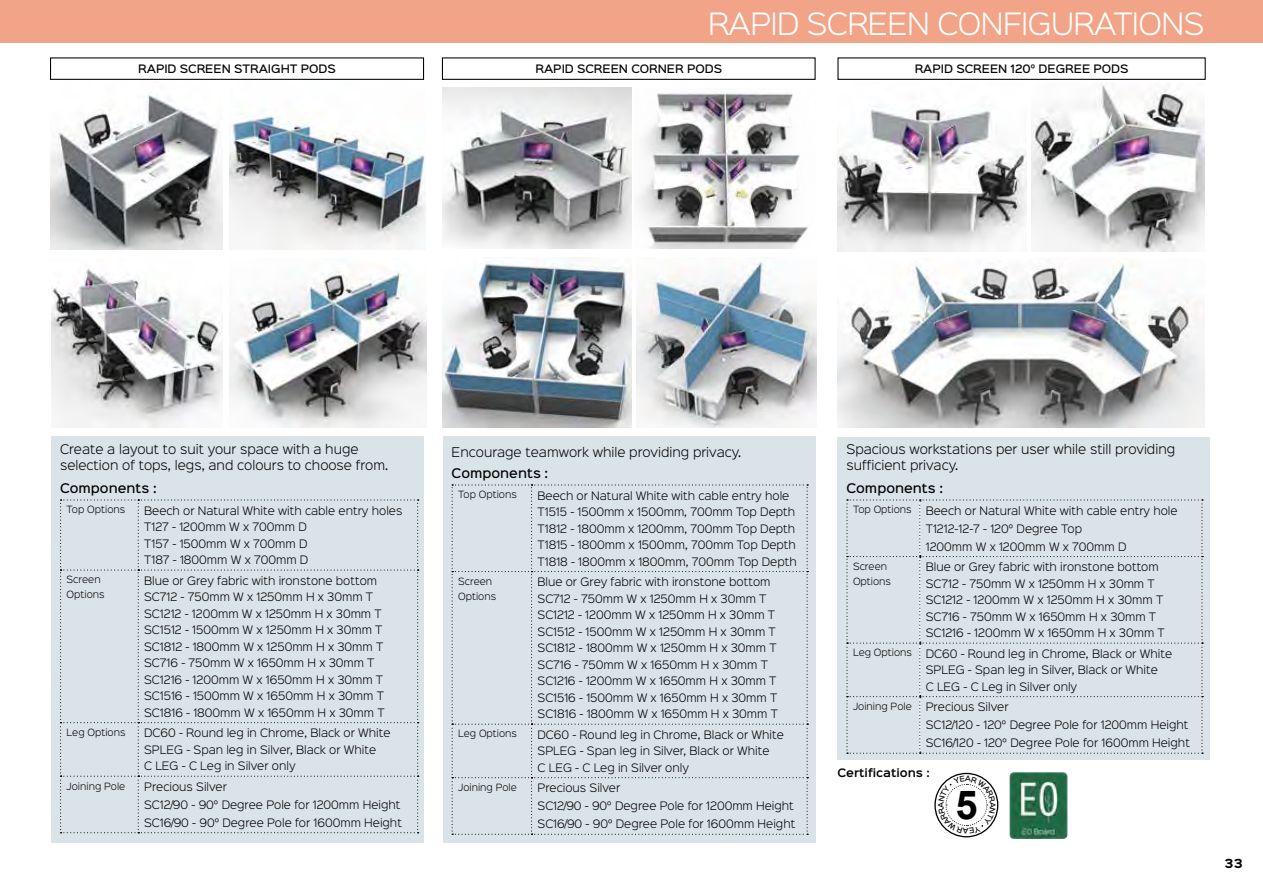
<style>
.page{position:relative;width:1263px;height:885px;background:#fff}
.page>*{position:absolute;margin:0;border:0;box-sizing:border-box;transform-origin:0 0}
.t1{font:700 39.9px "Arial";color:#000}
.t2{font:300 27.75px "Sinkin Sans 300";letter-spacing:-.02em;color:#fff}
.t3{font:300 12px/16.5px "Sinkin Sans 300";color:#000}
.t4{font:500 12px "Sinkin Sans 500";color:#000}
.t5{font:700 11.25px "Sinkin Sans 700";color:#000}
.t6{font:300 10.5px/16.5px "Sinkin Sans 300";color:#000}
.t7{font:500 10.5px "Sinkin Sans 500";color:#000}
.t8{font:600 10.5px "Sinkin Sans 600";color:#000}
.t9{font:300 9px/15px "Sinkin Sans 300";color:#000}
</style>
<div class="page">
<img style="left:51px;top:92px;width:171px;height:158px">
<img style="left:442px;top:88px;width:189px;height:161px">
<img style="left:837px;top:261px;width:367px;height:166px">
<img style="left:638px;top:93px;width:170px;height:156px">
<img style="left:636px;top:258px;width:180px;height:169px">
<div style="left:443px;top:436px;width:373px;height:406px;background:#dae3e7"></div>
<img style="left:442px;top:258px;width:189px;height:169px">
<div style="left:51px;top:436px;width:373px;height:406px;background:#dae3e7"></div>
<img style="left:230px;top:109px;width:196px;height:141px">
<img style="left:51px;top:268px;width:171px;height:159px">
<img style="left:230px;top:271px;width:196px;height:156px">
<img style="left:1032px;top:84px;width:172px;height:168px">
<img style="left:837px;top:106px;width:190px;height:146px">
<div style="left:837px;top:436px;width:373px;height:323px;background:#dae3e7"></div>
<svg style="left:935px;top:773px;width:63px;height:63px"></svg>
<div style="left:934px;top:772px;width:64px;height:65px;border:1px solid #000;border-radius:50%"></div>
<img style="left:1009px;top:772px;width:58px;height:66px">
<div style="left:0;top:0;width:1263px;height:43px;background:#f2a488"></div>
<div style="left:50px;top:57px;width:374px;height:23px;border:1px solid #000"></div>
<div style="left:442px;top:57px;width:374px;height:23px;border:1px solid #000"></div>
<div style="left:837px;top:57px;width:369px;height:23px;border:1px solid #000"></div>
<svg style="left:452px;top:484px;width:356px;height:350px"></svg>
<svg style="left:60px;top:499px;width:359px;height:334px"></svg>
<svg style="left:846px;top:499px;width:357px;height:254px"></svg>
<svg style="left:938px;top:775px;width:58px;height:58px"></svg>
<h2 class="t2" style="left:708px;top:1px;width:498px">RAPID SCREEN CONFIGURATIONS</h2>
<p class="t7" style="left:138px;top:60px;width:199px">RAPID SCREEN STRAIGHT PODS</p>
<p class="t7" style="left:535px;top:60px;width:188px">RAPID SCREEN CORNER PODS</p>
<p class="t7" style="left:915px;top:60px;width:215px">RAPID SCREEN 120° DEGREE PODS</p>
<p class="t3" style="left:60px;top:439px;width:330px">Create a layout to suit your space with a huge selection of tops, legs, and colours to choose from.</p>
<p class="t3" style="left:452px;top:442px;width:291px">Encourage teamwork while providing privacy.</p>
<p class="t4" style="left:452px;top:462px;width:98px">Components :</p>
<p class="t3" style="left:846px;top:439px;width:330px">Spacious workstations per user while still providing sufficient privacy.</p>
<p class="t4" style="left:60px;top:477px;width:98px">Components :</p>
<p class="t9" style="left:67px;top:501px;width:60px">Top Options</p>
<p class="t6" style="left:144px;top:501px;width:260px">Beech or Natural White with cable entry holes<br>T127 - 1200mm W x 700mm D<br>T157 - 1500mm W x 700mm D<br>T187 - 1800mm W x 700mm D</p>
<p class="t9" style="left:67px;top:571px;width:40px">Screen<br>Options</p>
<p class="t6" style="left:144px;top:571px;width:242px">Blue or Grey fabric with ironstone bottom SC712 - 750mm W x 1250mm H x 30mm T SC1212 - 1200mm W x 1250mm H x 30mm T SC1512 - 1500mm W x 1250mm H x 30mm T SC1812 - 1800mm W x 1250mm H x 30mm T SC716 - 750mm W x 1650mm H x 30mm T SC1216 - 1200mm W x 1650mm H x 30mm T SC1516 - 1500mm W x 1650mm H x 30mm T SC1816 - 1800mm W x 1650mm H x 30mm T</p>
<p class="t9" style="left:67px;top:724px;width:60px">Leg Options</p>
<p class="t6" style="left:144px;top:723px;width:248px">DC60 - Round leg in Chrome, Black or White<br>SPLEG - Span leg in Silver, Black or White<br>C LEG - C Leg in Silver only</p>
<p class="t9" style="left:67px;top:777px;width:60px">Joining Pole</p>
<p class="t6" style="left:144px;top:776px;width:259px;line-height:18px">Precious Silver<br>SC12/90 - 90° Degree Pole for 1200mm Height<br>SC16/90 - 90° Degree Pole for 1600mm Height</p>
<p class="t9" style="left:458px;top:486px;width:60px">Top Options</p>
<p class="t6" style="left:537px;top:486px;width:261px">Beech or Natural White with cable entry hole T1515 - 1500mm x 1500mm, 700mm Top Depth T1812 - 1800mm x 1200mm, 700mm Top Depth T1815 - 1800mm x 1500mm, 700mm Top Depth T1818 - 1800mm x 1800mm, 700mm Top Depth</p>
<p class="t9" style="left:458px;top:573px;width:40px">Screen<br>Options</p>
<p class="t6" style="left:537px;top:572px;width:242px">Blue or Grey fabric with ironstone bottom SC712 - 750mm W x 1250mm H x 30mm T SC1212 - 1200mm W x 1250mm H x 30mm T SC1512 - 1500mm W x 1250mm H x 30mm T SC1812 - 1800mm W x 1250mm H x 30mm T SC716 - 750mm W x 1650mm H x 30mm T SC1216 - 1200mm W x 1650mm H x 30mm T SC1516 - 1500mm W x 1650mm H x 30mm T SC1816 - 1800mm W x 1650mm H x 30mm T</p>
<p class="t9" style="left:458px;top:725px;width:60px">Leg Options</p>
<p class="t6" style="left:537px;top:725px;width:248px">DC60 - Round leg in Chrome, Black or White<br>SPLEG - Span leg in Silver, Black or White<br>C LEG - C Leg in Silver only</p>
<p class="t9" style="left:458px;top:779px;width:60px">Joining Pole</p>
<p class="t6" style="left:537px;top:778px;width:259px;line-height:18px">Precious Silver<br>SC12/90 - 90° Degree Pole for 1200mm Height<br>SC16/90 - 90° Degree Pole for 1600mm Height</p>
<p class="t4" style="left:846px;top:477px;width:98px">Components :</p>
<p class="t9" style="left:853px;top:501px;width:60px">Top Options</p>
<p class="t6" style="left:926px;top:500px;width:253px;line-height:18px">Beech or Natural White with cable entry hole<br>T1212-12-7 - 120° Degree Top<br>1200mm W x 1200mm W x 700mm D</p>
<p class="t9" style="left:853px;top:558px;width:40px">Screen<br>Options</p>
<p class="t6" style="left:926px;top:557px;width:240px">Blue or Grey fabric with ironstone bottom SC712 - 750mm W x 1250mm H x 30mm T SC1212 - 1200mm W x 1250mm H x 30mm T SC716 - 750mm W x 1650mm H x 30mm T SC1216 - 1200mm W x 1650mm H x 30mm T</p>
<p class="t9" style="left:853px;top:644px;width:60px">Leg Options</p>
<p class="t6" style="left:926px;top:644px;width:248px">DC60 - Round leg in Chrome, Black or White<br>SPLEG - Span leg in Silver, Black or White<br>C LEG - C Leg in Silver only</p>
<p class="t9" style="left:853px;top:698px;width:60px">Joining Pole</p>
<p class="t6" style="left:926px;top:697px;width:266px;line-height:18px">Precious Silver<br>SC12/120 - 120° Degree Pole for 1200mm Height<br>SC16/120 - 120° Degree Pole for 1600mm Height</p>
<p class="t8" style="left:837px;top:763px;width:94px">CERTIFICATIONS :</p>
<h1 class="t1" style="left:955px;top:779px;width:24px">5</h1>
<p class="t5" style="left:1224px;top:857px;width:20px">33</p>
</div>
